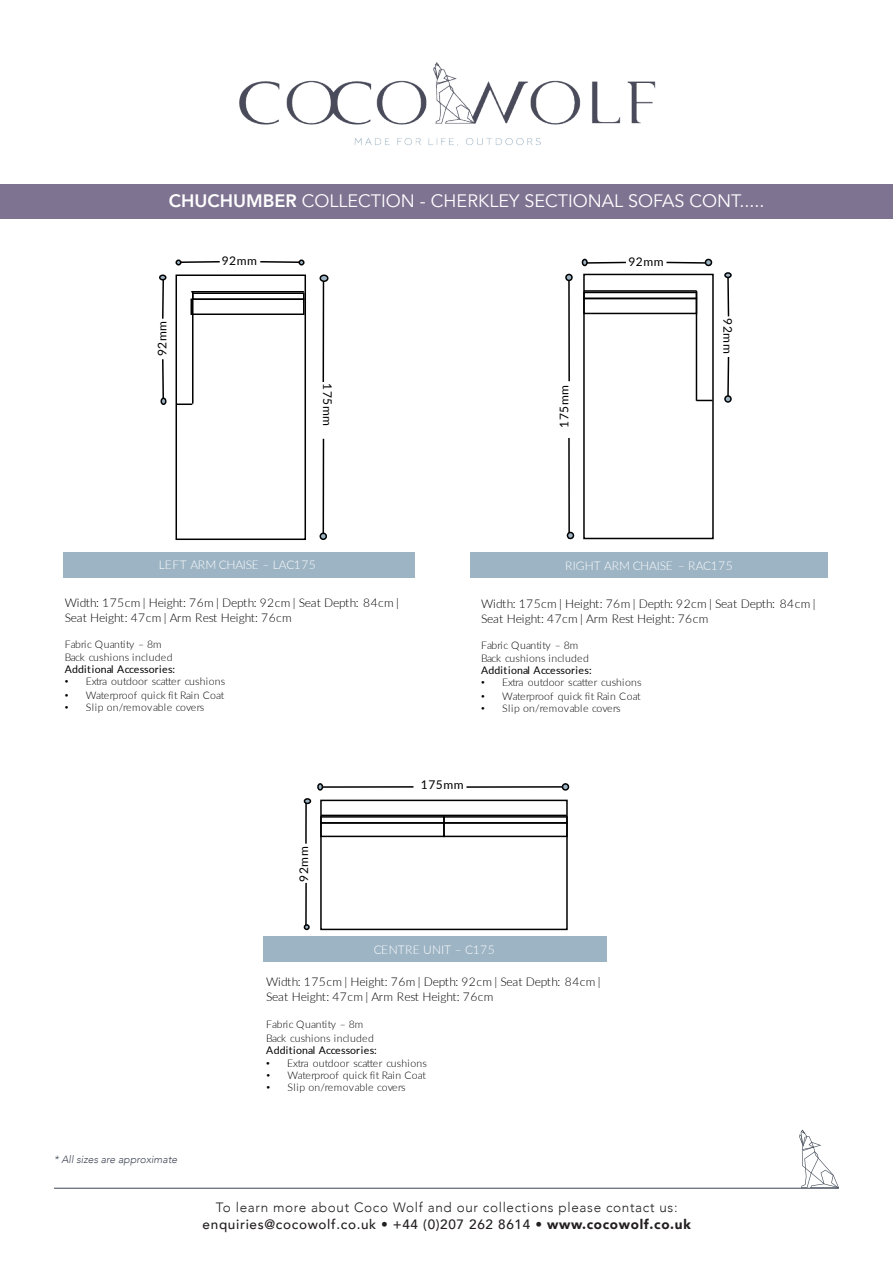
<style>
.page{position:relative;width:893px;height:1263px;background:#fff}
.page>*{position:absolute;margin:0;border:0;box-sizing:border-box;transform-origin:0 0}
.t1{font:18px "Avenir";color:#fff}
.t2{font:300 13.5px/16.2px "Avenir";letter-spacing:.05em;color:#231f20;text-align:center}
.t3{font:300 12px/15px "Lato";letter-spacing:.015em;color:#000}
.t4{font:300 12px "Lato";letter-spacing:-.005em;color:#fff}
.t5{font:12px "Lato";letter-spacing:.045em;color:#000}
.t6{font:300 12px "Lato";letter-spacing:.02em;color:#fff}
.t7{font:300 10.5px/13.5px "Lato";letter-spacing:.015em;color:#000}
.t8{font:10.5px "Lato";letter-spacing:.015em;color:#000}
.t9{font:italic 300 10.5px "Avenir";color:#3d4654}
.s1{font-weight:800}
.s2{font-family:"Arial";font-weight:400}
.s3{font-weight:500}
.s4{font-weight:900}
</style>
<div class="page">
<hr style="left:54px;top:1188px;width:785px;height:1px;background:#3d4654">
<svg style="left:799px;top:1130px;width:40px;height:58px"></svg>
<div style="left:63px;top:552px;width:351px;height:25px;background:#9db4c4"></div>
<div style="left:176px;top:274px;width:130px;height:266px;border:2px solid #000"></div>
<div style="left:192px;top:292px;width:112px;height:8px;border:2px solid #000"></div>
<div style="left:190px;top:298px;width:114px;height:17px;border:2px solid #000"></div>
<hr style="left:192px;top:292px;width:2px;height:112px;background:#000">
<svg style="left:176px;top:403px;width:16px;height:2px"></svg>
<hr style="left:191px;top:291px;width:113px;height:1px;background:#000">
<hr style="left:322px;top:439px;width:2px;height:100px;background:#000">
<div style="left:320px;top:532px;width:7px;height:8px;border:2px solid #000;border-radius:50%"></div>
<div style="left:320px;top:275px;width:8px;height:6px;background:#9db4c4;border-radius:50%"></div>
<div style="left:320px;top:274px;width:8px;height:8px;border:2px solid #000;border-radius:50%"></div>
<hr style="left:322px;top:281px;width:2px;height:101px;background:#000">
<svg style="left:160px;top:279px;width:6px;height:40px"></svg>
<div style="left:159px;top:274px;width:7px;height:6px;border:2px solid #000;border-radius:50%"></div>
<svg style="left:162px;top:359px;width:4px;height:45px"></svg>
<div style="left:160px;top:397px;width:6px;height:8px;border:2px solid #000;border-radius:50%"></div>
<svg style="left:260px;top:259px;width:44px;height:6px"></svg>
<svg style="left:176px;top:259px;width:44px;height:6px"></svg>
<div style="left:471px;top:553px;width:357px;height:25px;background:#9db4c4"></div>
<div style="left:583px;top:274px;width:131px;height:265px;border:2px solid #000"></div>
<div style="left:583px;top:292px;width:114px;height:7px;border:2px solid #000"></div>
<div style="left:583px;top:298px;width:114px;height:16px;border:2px solid #000"></div>
<hr style="left:696px;top:291px;width:1px;height:110px;background:#000">
<svg style="left:696px;top:400px;width:17px;height:1px"></svg>
<hr style="left:584px;top:290px;width:113px;height:2px;background:#000">
<hr style="left:568px;top:438px;width:2px;height:101px;background:#000">
<div style="left:567px;top:532px;width:7px;height:7px;border:2px solid #000;border-radius:50%"></div>
<div style="left:565px;top:274px;width:8px;height:7px;border:2px solid #000;border-radius:50%"></div>
<hr style="left:568px;top:280px;width:2px;height:101px;background:#000">
<svg style="left:725px;top:277px;width:6px;height:40px"></svg>
<div style="left:724px;top:272px;width:8px;height:6px;border:2px solid #000;border-radius:50%"></div>
<svg style="left:727px;top:357px;width:3px;height:43px"></svg>
<div style="left:724px;top:395px;width:8px;height:8px;border:2px solid #000;border-radius:50%"></div>
<svg style="left:666px;top:259px;width:45px;height:6px"></svg>
<div style="left:705px;top:259px;width:7px;height:7px;border:2px solid #000;border-radius:50%"></div>
<svg style="left:582px;top:259px;width:44px;height:6px"></svg>
<div style="left:582px;top:259px;width:6px;height:7px;border:2px solid #000;border-radius:50%"></div>
<div style="left:263px;top:936px;width:344px;height:26px;background:#9db4c4"></div>
<div style="left:320px;top:800px;width:248px;height:130px;border:2px solid #000"></div>
<div style="left:443px;top:816px;width:125px;height:8px;border:2px solid #000"></div>
<div style="left:443px;top:822px;width:125px;height:15px;border:2px solid #000"></div>
<hr style="left:321px;top:815px;width:246px;height:1px;background:#000">
<div style="left:320px;top:816px;width:125px;height:8px;border:2px solid #000"></div>
<div style="left:320px;top:822px;width:125px;height:15px;border:2px solid #000"></div>
<hr style="left:318px;top:786px;width:95px;height:2px;background:#000">
<div style="left:317px;top:783px;width:6px;height:8px;border:2px solid #000;border-radius:50%"></div>
<div style="left:562px;top:783px;width:7px;height:8px;border:2px solid #000;border-radius:50%"></div>
<hr style="left:466px;top:786px;width:96px;height:2px;background:#000">
<hr style="left:305px;top:883px;width:2px;height:45px;background:#000">
<hr style="left:305px;top:799px;width:2px;height:45px;background:#000">
<div style="left:304px;top:798px;width:7px;height:6px;border:2px solid #000;border-radius:50%"></div>
<svg style="left:304px;top:924px;width:6px;height:6px"></svg>
<div style="left:0;top:185px;width:893px;height:34px;background:#7f7392"></div>
<img style="left:239px;top:62px;width:417px;height:84px">
<p class="t1" style="left:169px;top:190px;width:597px"><span class="s1">CHUCHUMBER</span> COLLECTION - CHERKLEY SECTIONAL SOFAS CONT.....</p>
<p class="t5" style="left:153px;top:356px;width:37px;rotate:-90deg">92mm</p>
<p class="t5" style="left:222px;top:252px;width:37px">92mm</p>
<p class="t5" style="left:336px;top:383px;width:44px;rotate:90deg">175mm</p>
<p class="t5" style="left:556px;top:428px;width:44px;rotate:-90deg">175mm</p>
<p class="t5" style="left:628px;top:253px;width:37px">92mm</p>
<p class="t5" style="left:737px;top:318px;width:37px;rotate:90deg">92mm</p>
<p class="t4" style="left:159px;top:556px;width:158px">LEFT ARM CHAISE – LAC175</p>
<p class="t3" style="left:65px;top:595px;width:336px">Width: 175cm | Height: 76m | Depth: 92cm | Seat Depth: 84cm |<br>Seat Height: 47cm | Arm Rest Height: 76cm</p>
<p class="t7" style="left:65px;top:637px;width:109px">Fabric Quantity – 8m<br>Back cushions included</p>
<p class="t8" style="left:65px;top:662px;width:112px">Additional Accessories:</p>
<p class="t7" style="left:65px;top:674px;width:162px"><span class="s2">•</span> Extra outdoor scatter cushions</p>
<p class="t7" style="left:65px;top:688px;width:161px"><span class="s2">•</span> Waterproof quick fit Rain Coat</p>
<p class="t7" style="left:65px;top:700px;width:141px"><span class="s2">•</span> Slip on/removable covers</p>
<p class="t4" style="left:565px;top:557px;width:169px">RIGHT ARM CHAISE – RAC175</p>
<p class="t3" style="left:481px;top:596px;width:336px">Width: 175cm | Height: 76m | Depth: 92cm | Seat Depth: 84cm |<br>Seat Height: 47cm | Arm Rest Height: 76cm</p>
<p class="t7" style="left:481px;top:638px;width:109px">Fabric Quantity – 8m<br>Back cushions included</p>
<p class="t8" style="left:481px;top:663px;width:112px">Additional Accessories:</p>
<p class="t7" style="left:481px;top:675px;width:162px"><span class="s2">•</span> Extra outdoor scatter cushions</p>
<p class="t7" style="left:481px;top:689px;width:161px"><span class="s2">•</span> Waterproof quick fit Rain Coat</p>
<p class="t7" style="left:481px;top:701px;width:141px"><span class="s2">•</span> Slip on/removable covers</p>
<p class="t5" style="left:295px;top:882px;width:37px;rotate:-90deg">92mm</p>
<p class="t5" style="left:421px;top:776px;width:44px">175mm</p>
<p class="t6" style="left:374px;top:942px;width:122px">CENTRE UNIT – C175</p>
<p class="t9" style="left:54px;top:1153px;width:125px">* All sizes are approximate</p>
<p class="t3" style="left:266px;top:974px;width:336px">Width: 175cm | Height: 76m | Depth: 92cm | Seat Depth: 84cm |<br>Seat Height: 47cm | Arm Rest Height: 76cm</p>
<p class="t7" style="left:266px;top:1017px;width:109px">Fabric Quantity – 8m<br>Back cushions included</p>
<p class="t8" style="left:266px;top:1042px;width:112px">Additional Accessories:</p>
<p class="t7" style="left:266px;top:1056px;width:162px"><span class="s2">•</span> Extra outdoor scatter cushions</p>
<p class="t7" style="left:266px;top:1068px;width:161px"><span class="s2">•</span> Waterproof quick fit Rain Coat</p>
<p class="t7" style="left:266px;top:1080px;width:141px"><span class="s2">•</span> Slip on/removable covers</p>
<p class="t2" style="left:203px;top:1199px;width:490px">To learn more about Coco Wolf and our collections please contact us: <span class="s3">enquiries@cocowolf.co.uk</span> • <span class="s3">+44 (0)207 262 8614 •</span> <span class="s4">www.cocowolf.co.uk</span></p>
</div>
